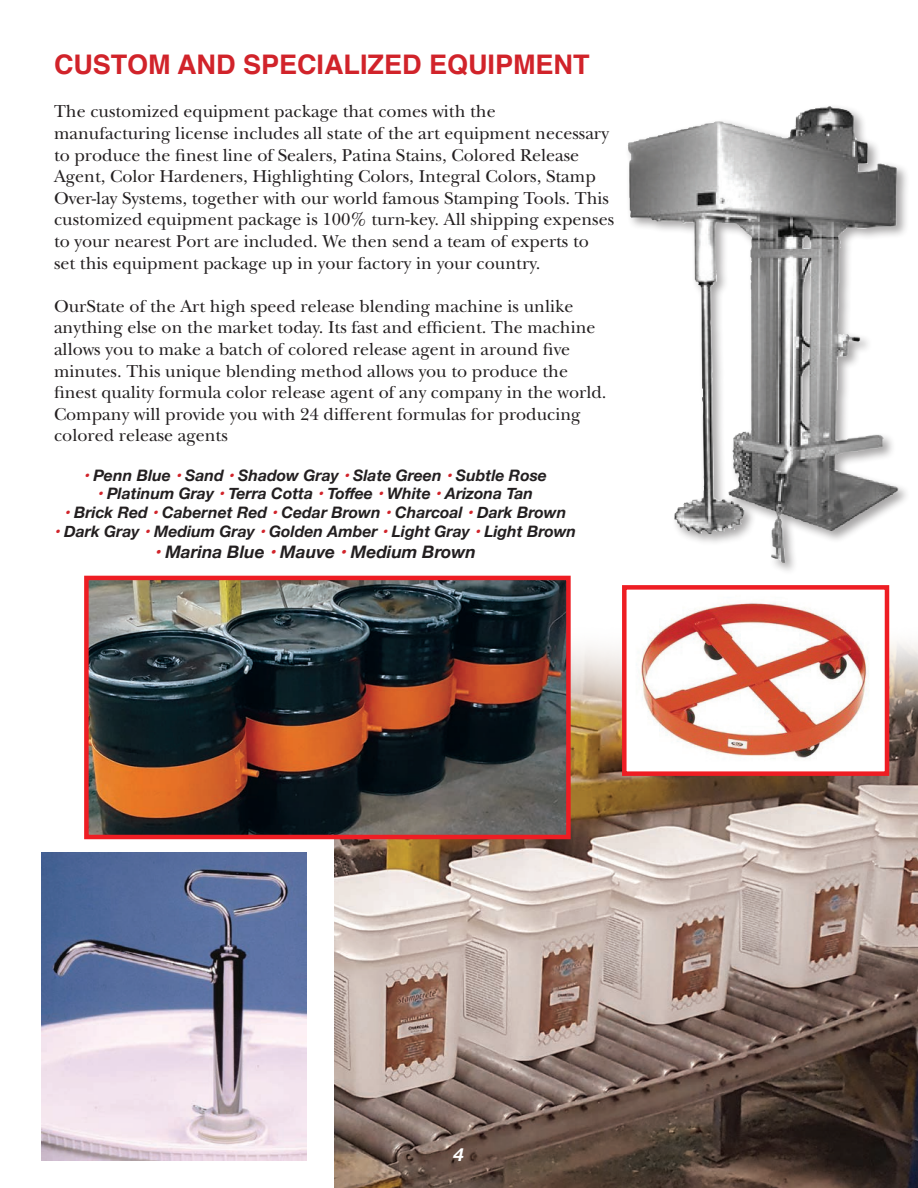
<style>
.page{position:relative;width:918px;height:1188px;background:#fff}
.page>*{position:absolute;margin:0;border:0;box-sizing:border-box;transform-origin:0 0}
.t1{font:700 27px "Helvetica";color:#d1232a}
.t2{font:18px/21.6px "New Baskerville Std";color:#231f20}
.t3{font:italic 700 18px "Helvetica Neue";color:#fff}
.t4{font:italic 700 17.25px "Helvetica Neue";color:#231f20}
.t5{font:italic 700 15.75px "Helvetica Neue";color:#231f20}
.s1{color:#d1232a}
</style>
<div class="page">
<img style="left:335px;top:618px;width:583px;height:570px">
<div style="left:625px;top:103px;width:285px;height:472px;background:#231f20;opacity:.4"></div>
<img style="left:628px;top:106px;width:202px;height:395px">
<img style="left:41px;top:852px;width:265px;height:309px">
<img style="left:627px;top:603px;width:257px;height:168px">
<div style="left:622px;top:585px;width:267px;height:191px;border:4px solid #ee1d23"></div>
<img style="left:89px;top:581px;width:477px;height:253px">
<div style="left:84px;top:576px;width:487px;height:263px;border:4px solid #ee1d23"></div>
<p class="t1" style="left:54px;top:43px;width:537px">CUSTOM AND SPECIALIZED EQUIPMENT</p>
<p class="t2" style="left:54px;top:101px;width:562px">The customized equipment package that comes with the manufacturing license includes all state of the art equipment necessary to produce the finest line of Sealers, Patina Stains, Colored Release Agent, Color Hardeners, Highlighting Colors, Integral Colors, Stamp Over-lay Systems, together with our world famous Stamping Tools. This customized equipment package is 100% turn-key. All shipping expenses to your nearest Port are included. We then send a team of experts to set this equipment package up in your factory in your country.</p>
<p class="t2" style="left:54px;top:295px;width:554px">OurState of the Art high speed release blending machine is unlike anything else on the market today. Its fast and efficient. The machine allows you to make a batch of colored release agent in around five minutes. This unique blending method allows you to produce the finest quality formula color release agent of any company in the world.<br>Company will provide you with 24 different formulas for producing colored release agents</p>
<p class="t5" style="left:83px;top:463px;width:465px"><span class="s1">•</span> Penn Blue <span class="s1">•</span> Sand <span class="s1">•</span> Shadow Gray <span class="s1">•</span> Slate Green <span class="s1">•</span> Subtle Rose</p>
<p class="t5" style="left:97px;top:482px;width:438px"><span class="s1">•</span> Platinum Gray <span class="s1">•</span> Terra Cotta <span class="s1">•</span> Toffee <span class="s1">•</span> White <span class="s1">•</span> Arizona Tan</p>
<p class="t5" style="left:64px;top:500px;width:504px"><span class="s1">•</span> Brick Red <span class="s1">•</span> Cabernet Red <span class="s1">•</span> Cedar Brown <span class="s1">•</span> Charcoal <span class="s1">•</span> Dark Brown</p>
<p class="t5" style="left:54px;top:519px;width:524px"><span class="s1">•</span> Dark Gray <span class="s1">•</span> Medium Gray <span class="s1">•</span> Golden Amber <span class="s1">•</span> Light Gray <span class="s1">•</span> Light Brown</p>
<p class="t4" style="left:155px;top:538px;width:323px"><span class="s1">•</span> Marina Blue <span class="s1">•</span> Mauve <span class="s1">•</span> Medium Brown</p>
<p class="t3" style="left:454px;top:1141px;width:12px">4</p>
</div>
